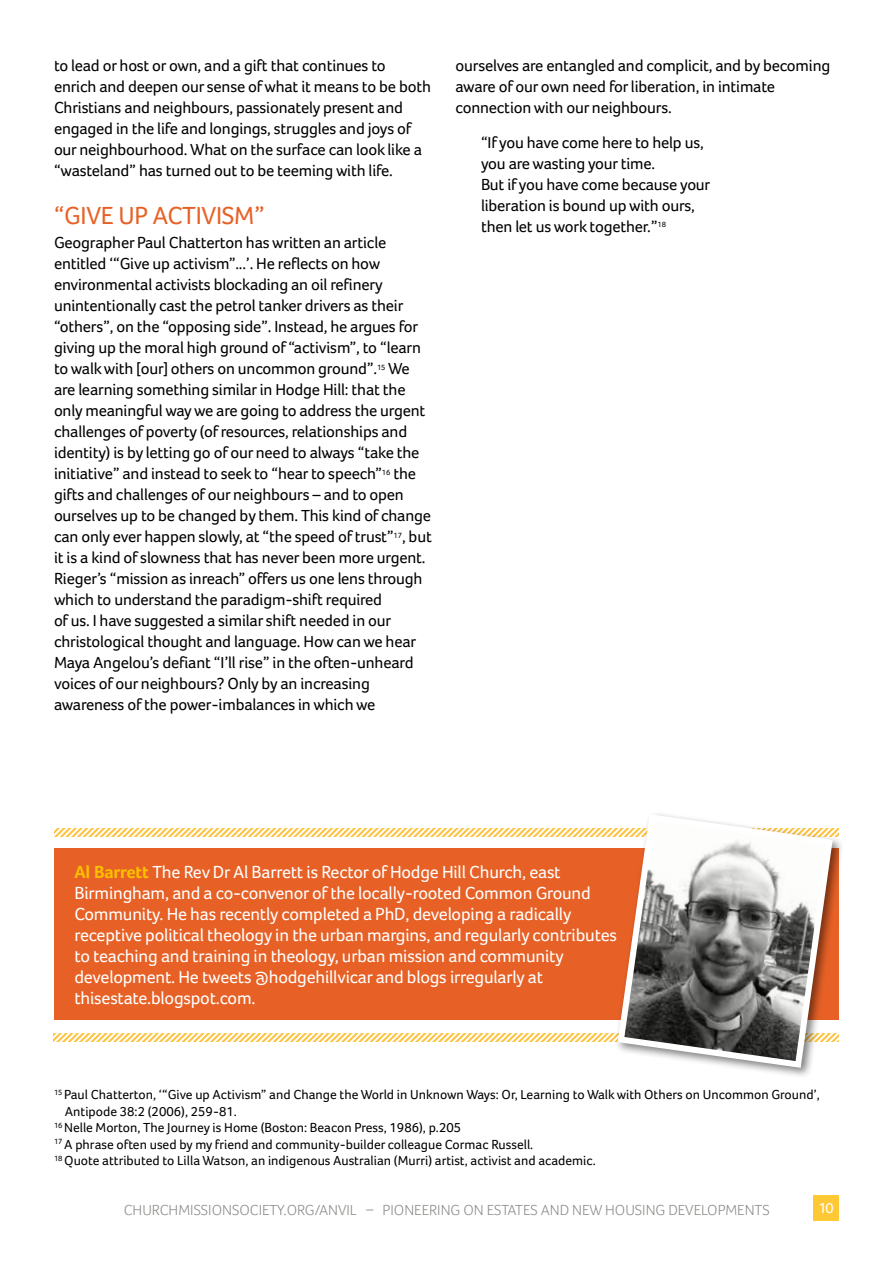
<style>
.page{position:relative;width:893px;height:1263px;background:#fff}
.page>*{position:absolute;margin:0;border:0;box-sizing:border-box;transform-origin:0 0}
.t1{font:25.5px "Foco";letter-spacing:-.01em;color:#e76126}
.t2{font:18px/21px "Foco";letter-spacing:-.01em;color:#fff}
.t3{font:16.5px/21px "Foco";letter-spacing:-.01em;color:#000}
.t4{font:300 15px "Foco";color:#8a8785}
.t5{font:15px "Foco";color:#fff}
.t6{font:13.5px "Foco";color:#000}
.s1{font-weight:700;color:#fdc000}
</style>
<div class="page">
<div style="left:813px;top:1195px;width:26px;height:26px;background:#fec934"></div>
<svg style="left:54px;top:1033px;width:560px;height:8px"></svg>
<svg style="left:54px;top:828px;width:560px;height:8px"></svg>
<div style="left:54px;top:848px;width:785px;height:172px;background:#e76126"></div>
<div style="left:614px;top:811px;width:230px;height:269px;background:#000;opacity:.5"></div>
<svg style="left:614px;top:811px;width:222px;height:260px"></svg>
<p class="t3" style="left:54px;top:55px;width:378px">to lead or host or own, and a gift that continues to enrich and deepen our sense of what it means to be both Christians and neighbours, passionately present and engaged in the life and longings, struggles and joys of our neighbourhood. What on the surface can look like a “wasteland” has turned out to be teeming with life.</p>
<h1 class="t1" style="left:54px;top:201px;width:212px">“GIVE UP ACTIVISM”</h1>
<p class="t3" style="left:54px;top:232px;width:379px">Geographer Paul Chatterton has written an article entitled ‘“Give up activism”...’. He reflects on how environmental activists blockading an oil refinery unintentionally cast the petrol tanker drivers as their “others”, on the “opposing side”. Instead, he argues for giving up the moral high ground of “activism”, to “learn to walk with [our] others on uncommon ground”.<sup>15</sup> We are learning something similar in Hodge Hill: that the only meaningful way we are going to address the urgent challenges of poverty (of resources, relationships and identity) is by letting go of our need to always “take the initiative” and instead to seek to “hear to speech”<sup>16</sup> the gifts and challenges of our neighbours – and to open ourselves up to be changed by them. This kind of change can only ever happen slowly, at “the speed of trust”<sup>17</sup>, but it is a kind of slowness that has never been more urgent.<br>Rieger’s “mission as inreach” offers us one lens through which to understand the paradigm-shift required<br>of us. I have suggested a similar shift needed in our christological thought and language. How can we hear Maya Angelou’s defiant “I’ll rise” in the often-unheard voices of our neighbours? Only by an increasing awareness of the power-imbalances in which we</p>
<p class="t3" style="left:455px;top:55px;width:376px">ourselves are entangled and complicit, and by becoming aware of our own need for liberation, in intimate connection with our neighbours.</p>
<p class="t3" style="left:481px;top:131px;width:231px">“If you have come here to help us, you are wasting your time.<br>But if you have come because your liberation is bound up with ours, then let us work together.”<sup>18</sup></p>
<p class="t2" style="left:74px;top:861px;width:544px"><span class="s1">Al Barrett</span> The Rev Dr Al Barrett is Rector of Hodge Hill Church, east Birmingham, and a co-convenor of the locally-rooted Common Ground Community. He has recently completed a PhD, developing a radically receptive political theology in the urban margins, and regularly contributes to teaching and training in theology, urban mission and community development. He tweets @hodgehillvicar and blogs irregularly at thisestate.blogspot.com.</p>
<p class="t6" style="left:54px;top:1087px;width:767px"><sup>15</sup> Paul Chatterton, ‘“Give up Activism” and Change the World in Unknown Ways: Or, Learning to Walk with Others on Uncommon Ground’,</p>
<p class="t6" style="left:65px;top:1103px;width:174px">Antipode 38:2 (2006), 259-81.</p>
<p class="t6" style="left:54px;top:1120px;width:409px"><sup>16</sup> Nelle Morton, The Journey is Home (Boston: Beacon Press, 1986), p.205</p>
<p class="t6" style="left:54px;top:1136px;width:481px"><sup>17</sup> A phrase often used by my friend and community-builder colleague Cormac Russell.</p>
<p class="t6" style="left:54px;top:1153px;width:543px"><sup>18</sup> Quote attributed to Lilla Watson, an indigenous Australian (Murri) artist, activist and academic.</p>
<p class="t4" style="left:124px;top:1202px;width:647px">CHURCHMISSIONSOCIETY.ORG/ANVIL – PIONEERING ON ESTATES AND NEW HOUSING DEVELOPMENTS</p>
<p class="t5" style="left:818px;top:1199px;width:17px">10</p>
</div>
